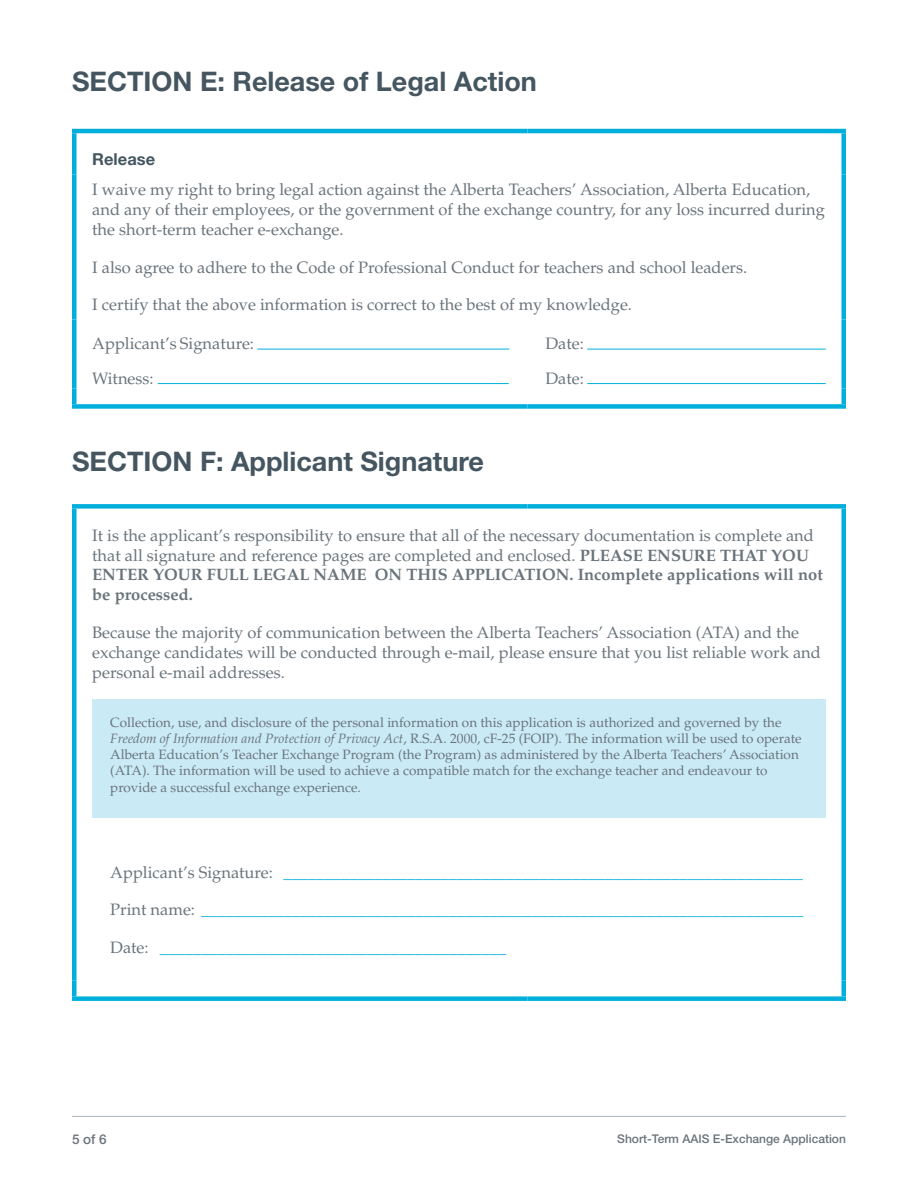
<style>
.page{position:relative;width:918px;height:1188px;background:#fff}
.page>*{position:absolute;margin:0;border:0;box-sizing:border-box;transform-origin:0 0}
.t1{font:700 27px "Helvetica Neue LT Std";color:#455660}
.t2{font:16.5px/19.8px "Palatino LT Std";color:#6a747b}
.t3{font:16.5px "Palatino LT Std";color:#00afdb}
.t4{font:700 16.5px "Helvetica Neue LT Std";color:#455660}
.t5{font:13.5px/16.2px "Palatino LT Std";color:#6a747b}
.t6{font:500 13.5px "Helvetica Neue LT Std";color:#6a747b}
.t7{font:500 12px "Helvetica Neue LT Std";color:#6a747b}
.s1{font-weight:700}
.s2{font-style:italic}
.s3{color:#6a747b}
</style>
<div class="page">
<hr style="left:72px;top:1116px;width:774px;height:1px;background:#acb4ba">
<hr style="left:72px;top:129px;width:455px;height:4px;background:#00afdb">
<hr style="left:72px;top:133px;width:4px;height:41px;background:#00afdb">
<hr style="left:527px;top:129px;width:319px;height:4px;background:#00afdb">
<hr style="left:842px;top:133px;width:4px;height:41px;background:#00afdb">
<hr style="left:72px;top:174px;width:4px;height:145px;background:#00afdb">
<hr style="left:842px;top:174px;width:4px;height:145px;background:#00afdb">
<hr style="left:72px;top:319px;width:4px;height:35px;background:#00afdb">
<hr style="left:842px;top:319px;width:4px;height:35px;background:#00afdb">
<hr style="left:72px;top:354px;width:4px;height:34px;background:#00afdb">
<hr style="left:842px;top:354px;width:4px;height:34px;background:#00afdb">
<hr style="left:72px;top:388px;width:4px;height:16px;background:#00afdb">
<hr style="left:842px;top:388px;width:4px;height:16px;background:#00afdb">
<div style="left:72px;top:404px;width:455px;height:5px;background:#00afdb"></div>
<div style="left:527px;top:404px;width:319px;height:5px;background:#00afdb"></div>
<hr style="left:257px;top:349px;width:252px;height:1px;background:#00afdb">
<hr style="left:587px;top:349px;width:239px;height:1px;background:#00afdb">
<hr style="left:158px;top:383px;width:351px;height:1px;background:#00afdb">
<hr style="left:587px;top:383px;width:239px;height:1px;background:#00afdb">
<div style="left:72px;top:504px;width:455px;height:5px;background:#00afdb"></div>
<hr style="left:72px;top:509px;width:4px;height:472px;background:#00afdb">
<div style="left:527px;top:504px;width:319px;height:5px;background:#00afdb"></div>
<hr style="left:842px;top:509px;width:4px;height:472px;background:#00afdb">
<hr style="left:72px;top:981px;width:4px;height:15px;background:#00afdb">
<hr style="left:842px;top:981px;width:4px;height:15px;background:#00afdb">
<div style="left:72px;top:996px;width:455px;height:5px;background:#00afdb"></div>
<div style="left:527px;top:996px;width:319px;height:5px;background:#00afdb"></div>
<div style="left:92px;top:699px;width:734px;height:118px;background:#caeaf5"></div>
<h1 class="t1" style="left:72px;top:65px;width:466px">SECTION E: Release of Legal Action</h1>
<p class="t4" style="left:92px;top:149px;width:64px">Release</p>
<p class="t2" style="left:92px;top:180px;width:734px">I waive my right to bring legal action against the Alberta Teachers’ Association, Alberta Education, and any of their employees, or the government of the exchange country, for any loss incurred during the short-term teacher e-exchange.</p>
<p class="t2" style="left:92px;top:257px;width:657px">I also agree to adhere to the Code of Professional Conduct for teachers and school leaders.</p>
<p class="t2" style="left:92px;top:295px;width:541px">I certify that the above information is correct to the best of my knowledge.</p>
<p class="t2" style="left:92px;top:334px;width:163px">Applicant’s Signature:</p>
<p class="t2" style="left:545px;top:334px;width:40px">Date:</p>
<p class="t2" style="left:92px;top:369px;width:63px">Witness:</p>
<p class="t2" style="left:545px;top:369px;width:40px">Date:</p>
<h1 class="t1" style="left:72px;top:445px;width:413px">SECTION F: Applicant Signature</h1>
<p class="t2" style="left:92px;top:526px;width:732px">It is the applicant’s responsibility to ensure that all of the necessary documentation is complete and that all signature and reference pages are completed and enclosed. <span class="s1">PLEASE ENSURE THAT YOU ENTER YOUR FULL LEGAL NAME ON THIS APPLICATION. Incomplete applications will not be processed.</span></p>
<p class="t2" style="left:92px;top:623px;width:730px">Because the majority of communication between the Alberta Teachers’ Association (ATA) and the exchange candidates will be conducted through e-mail, please ensure that you list reliable work and personal e-mail addresses.</p>
<p class="t5" style="left:110px;top:714px;width:693px">Collection, use, and disclosure of the personal information on this application is authorized and governed by the <span class="s2">Freedom of Information and Protection of Privacy Act</span>, R.S.A. 2000, cF-25 (FOIP). The information will be used to operate Alberta Education’s Teacher Exchange Program (the Program) as administered by the Alberta Teachers’ Association (ATA). The information will be used to achieve a compatible match for the exchange teacher and endeavour to provide a successful exchange experience.</p>
<p class="t3" style="left:110px;top:862px;width:694px"><span class="s3">Applicant’s Signature:</span> _______________________________________________________________</p>
<p class="t3" style="left:110px;top:900px;width:695px"><span class="s3">Print name:</span> _________________________________________________________________________</p>
<p class="t3" style="left:110px;top:938px;width:397px"><span class="s3">Date:</span> __________________________________________</p>
<p class="t6" style="left:72px;top:1131px;width:36px">5 of 6</p>
<p class="t7" style="left:617px;top:1131px;width:230px">Short-Term AAIS E-Exchange Application</p>
</div>
